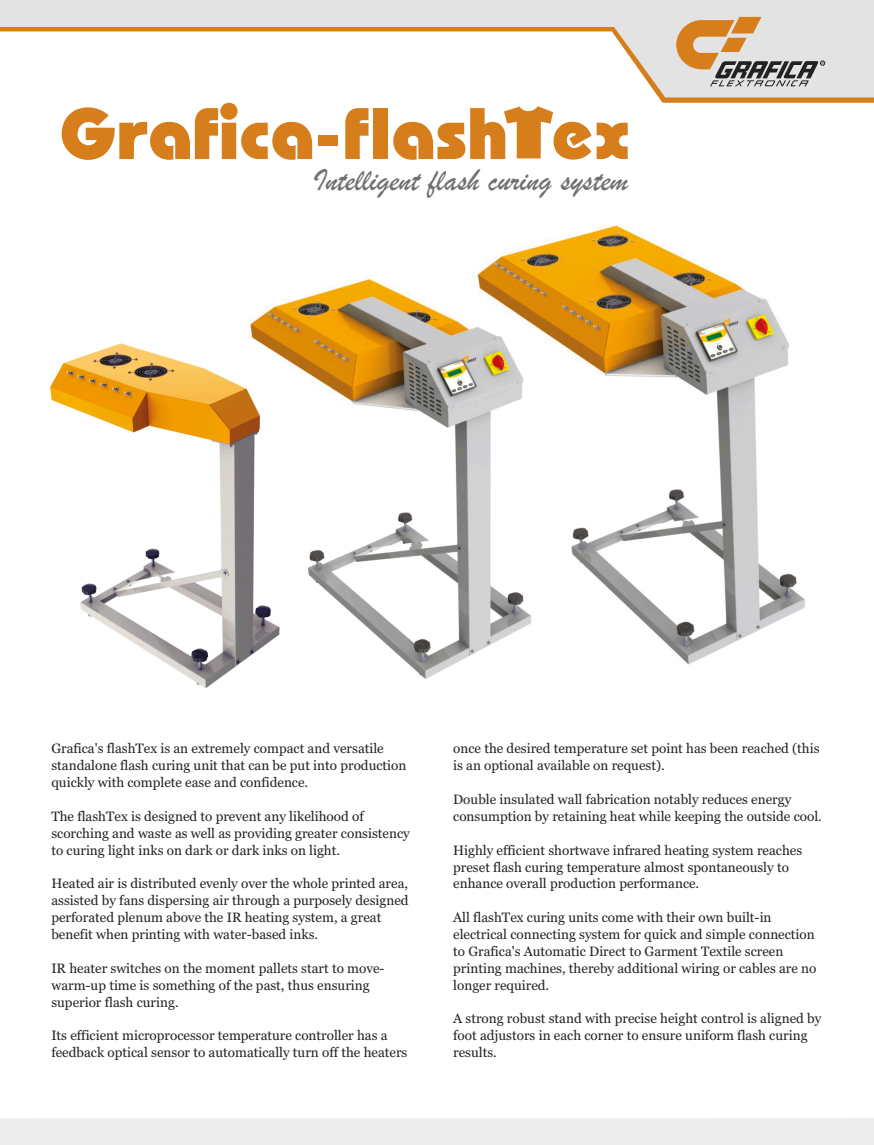
<style>
.page{position:relative;width:874px;height:1145px;background:#fff}
.page>*{position:absolute;margin:0;border:0;box-sizing:border-box;transform-origin:0 0}
.t1{font:72.6px "Bahamas Heavy";color:#d67d1c}
.t2{font:italic 32.4px "Brush Script";color:#70706e}
.t3{font:13.5px/16.8px "Georgia";color:#242121}
</style>
<div class="page">
<svg style="left:658px;top:97px;width:216px;height:6px"></svg>
<svg style="left:0;top:0;width:874px;height:97px"></svg>
<div style="left:0;top:1118px;width:874px;height:27px;background:#ededed"></div>
<svg style="left:676px;top:17px;width:149px;height:69px;background:#c8b5a0"></svg>
<img style="left:49px;top:343px;width:183px;height:345px">
<img style="left:232px;top:278px;width:225px;height:401px">
<img style="left:457px;top:225px;width:348px;height:440px">
<svg style="left:504px;top:106px;width:49px;height:52px"></svg>
<h1 class="t1" style="left:59px;top:91px;width:573px">Grafica-flash ex</h1>
<h2 class="t2" style="left:313px;top:170px;width:317px">Intelligent flash curing system</h2>
<p class="t3" style="left:51px;top:741px;width:357px">Grafica's flashTex is an extremely compact and versatile standalone flash curing unit that can be put into production quickly with complete ease and confidence.</p>
<p class="t3" style="left:51px;top:809px;width:360px">The flashTex is designed to prevent any likelihood of scorching and waste as well as providing greater consistency to curing light inks on dark or dark inks on light.</p>
<p class="t3" style="left:51px;top:876px;width:359px">Heated air is distributed evenly over the whole printed area, assisted by fans dispersing air through a purposely designed perforated plenum above the IR heating system, a great benefit when printing with water-based inks.</p>
<p class="t3" style="left:51px;top:961px;width:335px">IR heater switches on the moment pallets start to move&shy;warm-up time is something of the past, thus ensuring superior flash curing.</p>
<p class="t3" style="left:51px;top:1028px;width:358px">Its efficient microprocessor temperature controller has a feedback optical sensor to automatically turn off the heaters</p>
<p class="t3" style="left:453px;top:741px;width:368px">once the desired temperature set point has been reached (this is an optional available on request).</p>
<p class="t3" style="left:453px;top:792px;width:370px">Double insulated wall fabrication notably reduces energy consumption by retaining heat while keeping the outside cool.</p>
<p class="t3" style="left:453px;top:842px;width:351px">Highly efficient shortwave infrared heating system reaches preset flash curing temperature almost spontaneously to enhance overall production performance.</p>
<p class="t3" style="left:453px;top:910px;width:365px">All flashTex curing units come with their own built-in electrical connecting system for quick and simple connection to Grafica's Automatic Direct to Garment Textile screen printing machines, thereby additional wiring or cables are no longer required.</p>
<p class="t3" style="left:453px;top:1011px;width:370px">A strong robust stand with precise height control is aligned by foot adjustors in each corner to ensure uniform flash curing results.</p>
</div>
